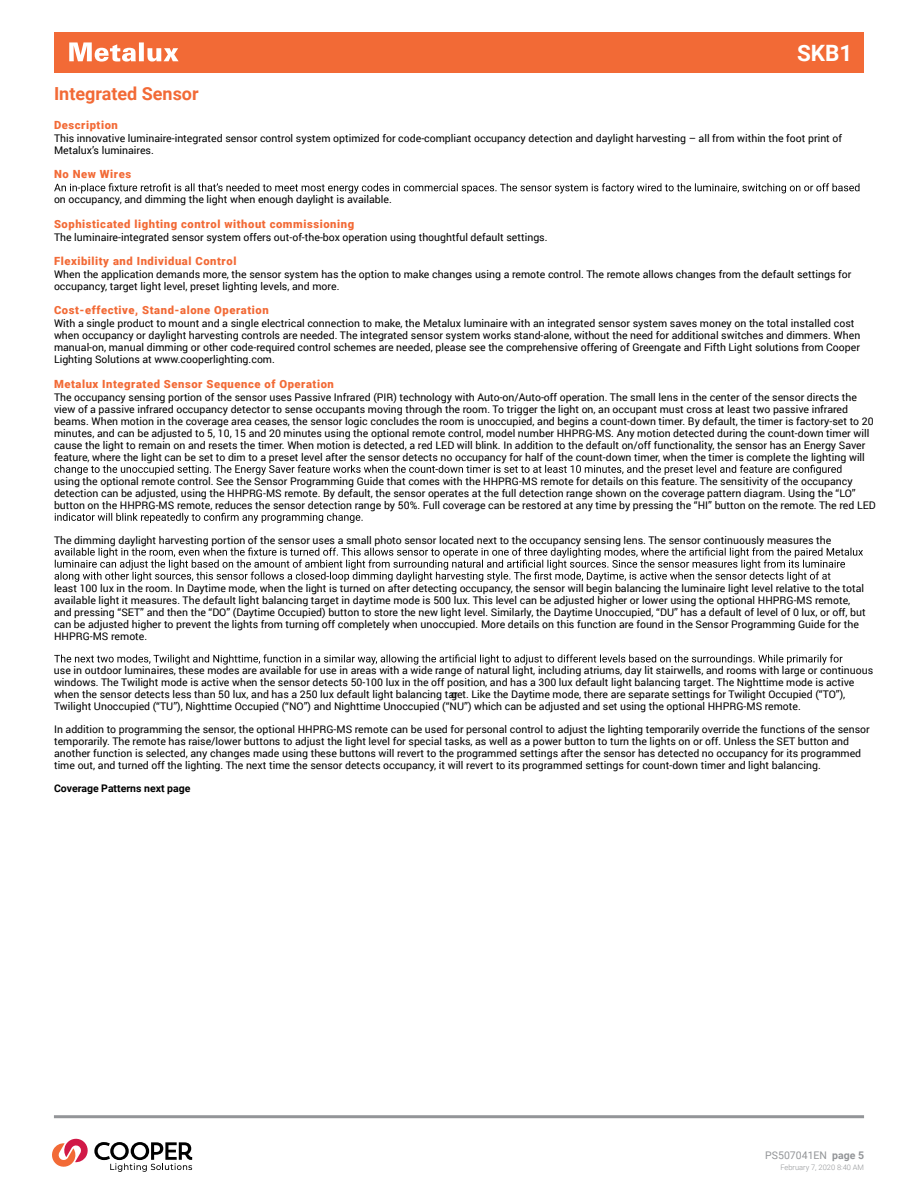
<style>
.page{position:relative;width:918px;height:1188px;background:#fff}
.page>*{position:absolute;margin:0;border:0;box-sizing:border-box;transform-origin:0 0}
.t1{font:700 22.5px "Roboto";color:#fff}
.t2{font:700 18px "Roboto";color:#f26a36}
.t3{font:900 11.25px "Roboto";letter-spacing:.05em;color:#f26a36}
.t4{font:10.5px/12px "Roboto";color:#000}
.t5{font:700 10.5px "Roboto";color:#000}
.t6{font:10.5px "Roboto";color:#939598}
.t7{font:300 7.5px "Roboto";color:#939598}
.s1{font-weight:700}
</style>
<div class="page">
<div style="left:54px;top:32px;width:810px;height:41px;background:#f26a36"></div>
<hr style="left:54px;top:1115px;width:810px;height:3px;background:#939598">
<svg style="left:52px;top:1138px;width:140px;height:34px"></svg>
<svg style="left:69px;top:42px;width:110px;height:20px"></svg>
<svg style="left:54px;top:183px;width:805px;height:10px"></svg>
<svg style="left:54px;top:465px;width:787px;height:10px"></svg>
<svg style="left:55px;top:513px;width:308px;height:10px"></svg>
<svg style="left:55px;top:548px;width:808px;height:34px"></svg>
<svg style="left:54px;top:654px;width:789px;height:11px"></svg>
<h1 class="t1" style="left:797px;top:38px;width:57px">SKB1</h1>
<h2 class="t2" style="left:54px;top:81px;width:146px">Integrated Sensor</h2>
<p class="t3" style="left:54px;top:117px;width:65px">Description</p>
<p class="t4" style="left:54px;top:132px;width:790px">This innovative luminaire-integrated sensor control system optimized for code-compliant occupancy detection and daylight harvesting – all from within the foot print of<br>Metalux’s luminaires.</p>
<p class="t3" style="left:54px;top:166px;width:79px">No New Wires</p>
<p class="t4" style="left:54px;top:193px;width:339px">on occupancy, and dimming the light when enough daylight is available.</p>
<p class="t3" style="left:54px;top:216px;width:302px">Sophisticated lighting control without commissioning</p>
<p class="t4" style="left:54px;top:230px;width:495px">The luminaire-integrated sensor system offers out-of-the-box operation using thoughtful default settings.</p>
<p class="t3" style="left:54px;top:253px;width:184px">Flexibility and Individual Control</p>
<p class="t4" style="left:54px;top:268px;width:799px">When the application demands more, the sensor system has the option to make changes using a remote control. The remote allows changes from the default settings for occupancy, target light level, preset lighting levels, and more.</p>
<p class="t3" style="left:54px;top:302px;width:216px">Cost-effective, Stand-alone Operation</p>
<p class="t4" style="left:54px;top:317px;width:808px">With a single product to mount and a single electrical connection to make, the Metalux luminaire with an integrated sensor system saves money on the total installed cost when occupancy or daylight harvesting controls are needed. The integrated sensor system works stand-alone, without the need for additional switches and dimmers. When manual-on, manual dimming or other code-required control schemes are needed, please see the comprehensive offering of Greengate and Fifth Light solutions from Cooper Lighting Solutions at www.cooperlighting.com.</p>
<p class="t3" style="left:54px;top:376px;width:281px">Metalux Integrated Sensor Sequence of Operation</p>
<p class="t4" style="left:54px;top:391px;width:821px">The occupancy sensing portion of the sensor uses Passive Infrared (PIR) technology with Auto-on/Auto-off operation. The small lens in the center of the sensor directs the view of a passive infrared occupancy detector to sense occupants moving through the room. To trigger the light on, an occupant must cross at least two passive infrared beams. When motion in the coverage area ceases, the sensor logic concludes the room is unoccupied, and begins a count-down timer. By default, the timer is factory-set to 20 minutes, and can be adjusted to 5, 10, 15 and 20 minutes using the optional remote control, model number HHPRG-MS. Any motion detected during the count-down timer will cause the light to remain on and resets the timer. When motion is detected, a red LED will blink. In addition to the default on/off functionality, the sensor has an Energy Saver feature, where the light can be set to dim to a preset level after the sensor detects no occupancy for half of the count-down timer, when the timer is complete the lighting will</p>
<p class="t4" style="left:54px;top:475px;width:823px">using the optional remote control. See the Sensor Programming Guide that comes with the HHPRG-MS remote for details on this feature. The sensitivity of the occupancy detection can be adjusted, using the HHPRG-MS remote. By default, the sensor operates at the full detection range shown on the coverage pattern diagram. Using the “LO” button on the HHPRG-MS remote, reduces the sensor detection range by 50%. Full coverage can be restored at any time by pressing the “HI” button on the remote. The red LED</p>
<p class="t4" style="left:54px;top:533px;width:779px">The dimming daylight harvesting portion of the sensor uses a small photo sensor located next to the occupancy sensing lens. The sensor continuously measures the</p>
<p class="t4" style="left:54px;top:581px;width:813px">least 100 lux in the room. In Daytime mode, when the light is turned on after detecting occupancy, the sensor will begin balancing the luminaire light level relative to the total available light it measures. The default light balancing target in daytime mode is 500 lux. This level can be adjusted higher or lower using the optional HHPRG-MS remote, and pressing “SET” and then the “DO” (Daytime Occupied) button to store the new light level. Similarly, the Daytime Unoccupied, “DU” has a default of level of 0 lux, or off, but can be adjusted higher to prevent the lights from turning off completely when unoccupied. More details on this function are found in the Sensor Programming Guide for the HHPRG-MS remote.</p>
<p class="t4" style="left:54px;top:664px;width:821px">use in outdoor luminaires, these modes are available for use in areas with a wide range of natural light, including atriums, day lit stairwells, and rooms with large or continuous windows. The Twilight mode is active when the sensor detects 50-100 lux in the off position, and has a 300 lux default light balancing target. The Nighttime mode is active when the sensor detects less than 50 lux, and has a 250 lux default light balancing target. Like the Daytime mode, there are separate settings for Twilight Occupied (“TO”), Twilight Unoccupied (“TU”), Nighttime Occupied (“NO”) and Nighttime Unoccupied (“NU”) which can be adjusted and set using the optional HHPRG-MS remote.</p>
<p class="t4" style="left:54px;top:723px;width:817px">In addition to programming the sensor, the optional HHPRG-MS remote can be used for personal control to adjust the lighting temporarily override the functions of the sensor temporarily. The remote has raise/lower buttons to adjust the light level for special tasks, as well as a power button to turn the lights on or off. Unless the SET button and another function is selected, any changes made using these buttons will revert to the programmed settings after the sensor has detected no occupancy for its programmed time out, and turned off the lighting. The next time the sensor detects occupancy, it will revert to its programmed settings for count-down timer and light balancing.</p>
<p class="t5" style="left:54px;top:781px;width:138px">Coverage Patterns next page</p>
<p class="t6" style="left:765px;top:1148px;width:100px">PS507041EN <span class="s1">page 5</span></p>
<p class="t7" style="left:780px;top:1162px;width:85px">February 7, 2020 8:40 AM</p>
</div>
